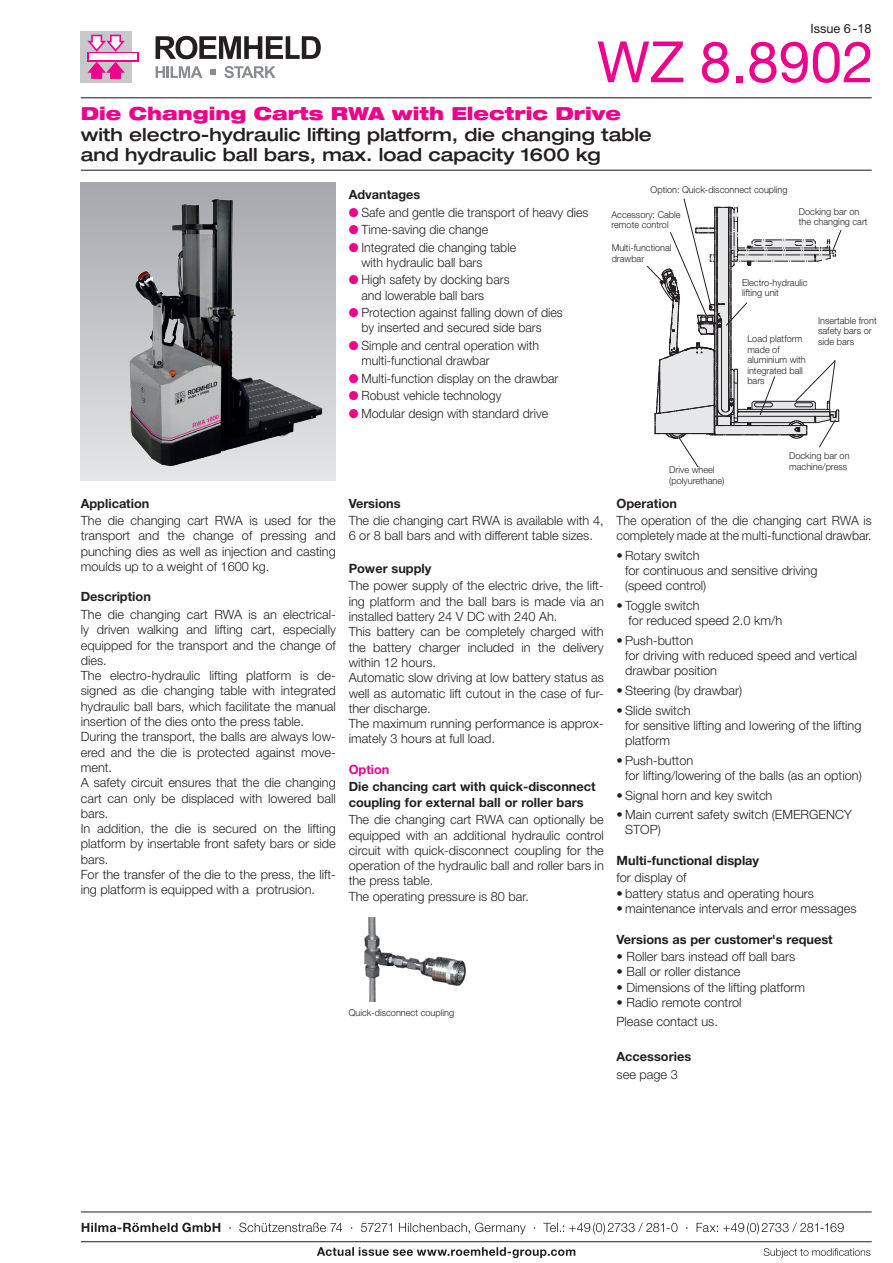
<style>
.page{position:relative;width:893px;height:1263px;background:#fff}
.page>*{position:absolute;margin:0;border:0;box-sizing:border-box;transform-origin:0 0}
.t1{font:57px "Helvetica Neue";color:#ed028c}
.t2{font:500 expanded 18px/20.2px "Helvetica Neue";color:#231f20}
.t3{font:900 expanded 18px "Helvetica Neue";color:#ed028c}
.t4{font:300 12.75px/15.3px "Helvetica Neue";color:#231f20}
.t5{font:700 12.75px/15.3px "Helvetica Neue";color:#231f20}
.t6{font:12.75px "Helvetica Neue";color:#231f20}
.t7{font:700 12.75px "Helvetica Neue";color:#ed028c}
.t8{font:300 9.45px/10.5px "Helvetica Neue";color:#231f20}
.s1{color:#ed028c}
</style>
<div class="page">
<hr style="left:81px;top:170px;width:791px;height:1px;background:#231f20">
<hr style="left:81px;top:97px;width:791px;height:1px;background:#231f20">
<div style="left:81px;top:183px;width:255px;height:297px;background:linear-gradient(to bottom,#a7a8ac,#e4e5e7)"></div>
<div style="left:81px;top:31px;width:51px;height:52px;background:#c7c8ca"></div>
<svg style="left:87px;top:52px;width:52px;height:9px"></svg>
<div style="left:89px;top:54px;width:48px;height:6px;background:#fff"></div>
<svg style="left:87px;top:35px;width:38px;height:17px"></svg>
<svg style="left:87px;top:62px;width:38px;height:17px"></svg>
<svg style="left:156px;top:36px;width:165px;height:23px"></svg>
<svg style="left:156px;top:66px;width:46px;height:12px"></svg>
<svg style="left:224px;top:66px;width:52px;height:12px"></svg>
<svg style="left:210px;top:69px;width:6px;height:6px"></svg>
<svg style="left:647px;top:198px;width:194px;height:269px"></svg>
<img style="left:108px;top:191px;width:224px;height:278px">
<img style="left:364px;top:917px;width:102px;height:84px">
<hr style="left:81px;top:1241px;width:791px;height:1px;background:#231f20">
<hr style="left:81px;top:1212px;width:791px;height:1px;background:#231f20">
<svg style="left:82px;top:1222px;width:762px;height:12px"></svg>
<svg style="left:764px;top:1248px;width:106px;height:10px"></svg>
<svg style="left:317px;top:1247px;width:258px;height:11px"></svg>
<p class="t6" style="left:810px;top:21px;width:63px">Issue 6-18</p>
<h1 class="t1" style="left:597px;top:28px;width:278px">WZ 8.8902</h1>
<h2 class="t3" style="left:81px;top:102px;width:542px">Die Changing Carts RWA with Electric Drive</h2>
<h2 class="t2" style="left:81px;top:124px;width:573px">with electro-hydraulic lifting platform, die changing table and hydraulic ball bars, max. load capacity 1600 kg</h2>
<p class="t5" style="left:349px;top:187px;width:73px">Advantages</p>
<p class="t4" style="left:349px;top:204px;width:241px"><span class="s1">●</span> Safe and gentle die transport of heavy dies</p>
<p class="t4" style="left:349px;top:222px;width:141px"><span class="s1">●</span> Time-saving die change</p>
<p class="t4" style="left:361px;top:239px;width:156px;text-indent:-13px"><span class="s1">●</span> Integrated die changing table with hydraulic ball bars</p>
<p class="t4" style="left:361px;top:272px;width:150px;text-indent:-13px"><span class="s1">●</span> High safety by docking bars and lowerable ball bars</p>
<p class="t4" style="left:361px;top:305px;width:203px;text-indent:-13px"><span class="s1">●</span> Protection against falling down of dies by inserted and secured side bars</p>
<p class="t4" style="left:361px;top:337px;width:179px;text-indent:-13px"><span class="s1">●</span> Simple and central operation with multi-functional drawbar</p>
<p class="t4" style="left:349px;top:370px;width:211px"><span class="s1">●</span> Multi-function display on the drawbar</p>
<p class="t4" style="left:349px;top:388px;width:154px"><span class="s1">●</span> Robust vehicle technology</p>
<p class="t4" style="left:349px;top:405px;width:201px"><span class="s1">●</span> Modular design with standard drive</p>
<p class="t8" style="left:651px;top:184px;width:139px">Option: Quick-disconnect coupling</p>
<p class="t8" style="left:611px;top:209px;width:71px">Accessory: Cable remote control</p>
<p class="t8" style="left:612px;top:243px;width:61px">Multi-functional drawbar</p>
<p class="t8" style="left:799px;top:206px;width:70px">Docking bar on the changing cart</p>
<p class="t8" style="left:742px;top:277px;width:67px">Electro-hydraulic lifting unit</p>
<p class="t8" style="left:818px;top:315px;width:60px">Insertable front safety bars or side bars</p>
<p class="t8" style="left:747px;top:333px;width:60px">Load platform made of aluminium with integrated ball bars</p>
<p class="t5" style="left:81px;top:495px;width:70px">Application</p>
<p class="t4" style="left:81px;top:512px;width:257px;text-align:justify">The die changing cart RWA is used for the transport and the change of pressing and punching dies as well as injection and casting moulds up to a weight of 1600 kg.</p>
<p class="t5" style="left:81px;top:589px;width:72px">Description</p>
<p class="t4" style="left:81px;top:606px;width:257px">The die changing cart RWA is an electrical&shy;ly driven walking and lifting cart, especially equipped for the transport and the change of dies.<br>The electro-hydraulic lifting platform is de&shy;signed as die changing table with integrated hydraulic ball bars, which facilitate the manual insertion of the dies onto the press table.<br>During the transport, the balls are always low&shy;ered and the die is protected against move&shy;ment.<br>A safety circuit ensures that the die changing cart can only be displaced with lowered ball bars.<br>In addition, the die is secured on the lifting platform by insertable front safety bars or side bars.<br>For the transfer of the die to the press, the lift&shy;ing platform is equipped with a protrusion.</p>
<p class="t5" style="left:349px;top:495px;width:53px">Versions</p>
<p class="t4" style="left:349px;top:512px;width:257px">The die changing cart RWA is available with 4,<br>6 or 8 ball bars and with different table sizes.</p>
<p class="t5" style="left:349px;top:560px;width:84px">Power supply</p>
<p class="t4" style="left:349px;top:578px;width:257px">The power supply of the electric drive, the lift&shy;ing platform and the ball bars is made via an installed battery 24 V DC with 240 Ah.<br>This battery can be completely charged with the battery charger included in the delivery within 12 hours.<br>Automatic slow driving at low battery status as well as automatic lift cutout in the case of fur&shy;ther discharge.<br>The maximum running performance is approx&shy;imately 3 hours at full load.</p>
<p class="t7" style="left:349px;top:762px;width:42px">Option</p>
<p class="t5" style="left:349px;top:779px;width:248px">Die chancing cart with quick-disconnect coupling for external ball or roller bars</p>
<p class="t4" style="left:349px;top:812px;width:257px">The die changing cart RWA can optionally be equipped with an additional hydraulic control circuit with quick-disconnect coupling for the operation of the hydraulic ball and roller bars in the press table.<br>The operating pressure is 80 bar.</p>
<p class="t8" style="left:349px;top:1007px;width:107px">Quick-disconnect coupling</p>
<p class="t8" style="left:669px;top:464px;width:57px">Drive wheel (polyurethane)</p>
<p class="t8" style="left:789px;top:450px;width:62px">Docking bar on machine/press</p>
<p class="t5" style="left:617px;top:495px;width:62px">Operation</p>
<p class="t4" style="left:617px;top:512px;width:257px">The operation of the die changing cart RWA is completely made at the multi-functional drawbar.</p>
<p class="t4" style="left:625px;top:547px;width:194px;text-indent:-9px">• Rotary switch<br>for continuous and sensitive driving (speed control)</p>
<p class="t4" style="left:629px;top:597px;width:155px;text-indent:-12px">• Toggle switch<br>for reduced speed 2.0 km/h</p>
<p class="t4" style="left:625px;top:632px;width:234px;text-indent:-9px">• Push-button<br>for driving with reduced speed and vertical drawbar position</p>
<p class="t4" style="left:617px;top:682px;width:127px">• Steering (by drawbar)</p>
<p class="t4" style="left:625px;top:702px;width:238px;text-indent:-9px">• Slide switch<br>for sensitive lifting and lowering of the lifting platform</p>
<p class="t4" style="left:625px;top:752px;width:238px;text-indent:-9px">• Push-button<br>for lifting/lowering of the balls (as an option)</p>
<p class="t4" style="left:617px;top:787px;width:157px">• Signal horn and key switch</p>
<p class="t4" style="left:625px;top:806px;width:228px;text-indent:-9px">• Main current safety switch (EMERGENCY<br>STOP)</p>
<p class="t5" style="left:617px;top:852px;width:144px">Multi-functional display</p>
<p class="t4" style="left:617px;top:870px;width:71px">for display of</p>
<p class="t4" style="left:617px;top:885px;width:199px">• battery status and operating hours</p>
<p class="t4" style="left:617px;top:900px;width:241px">• maintenance intervals and error messages</p>
<p class="t5" style="left:617px;top:931px;width:218px">Versions as per customer's request</p>
<p class="t4" style="left:617px;top:948px;width:180px">• Roller bars instead off ball bars</p>
<p class="t4" style="left:617px;top:964px;width:126px">• Ball or roller distance</p>
<p class="t4" style="left:617px;top:979px;width:190px">• Dimensions of the lifting platform</p>
<p class="t4" style="left:617px;top:992px;width:126px;line-height:19.5px">• Radio remote control<br>Please contact us.</p>
<p class="t5" style="left:617px;top:1049px;width:76px">Accessories</p>
<p class="t4" style="left:617px;top:1066px;width:63px">see page 3</p>
</div>
